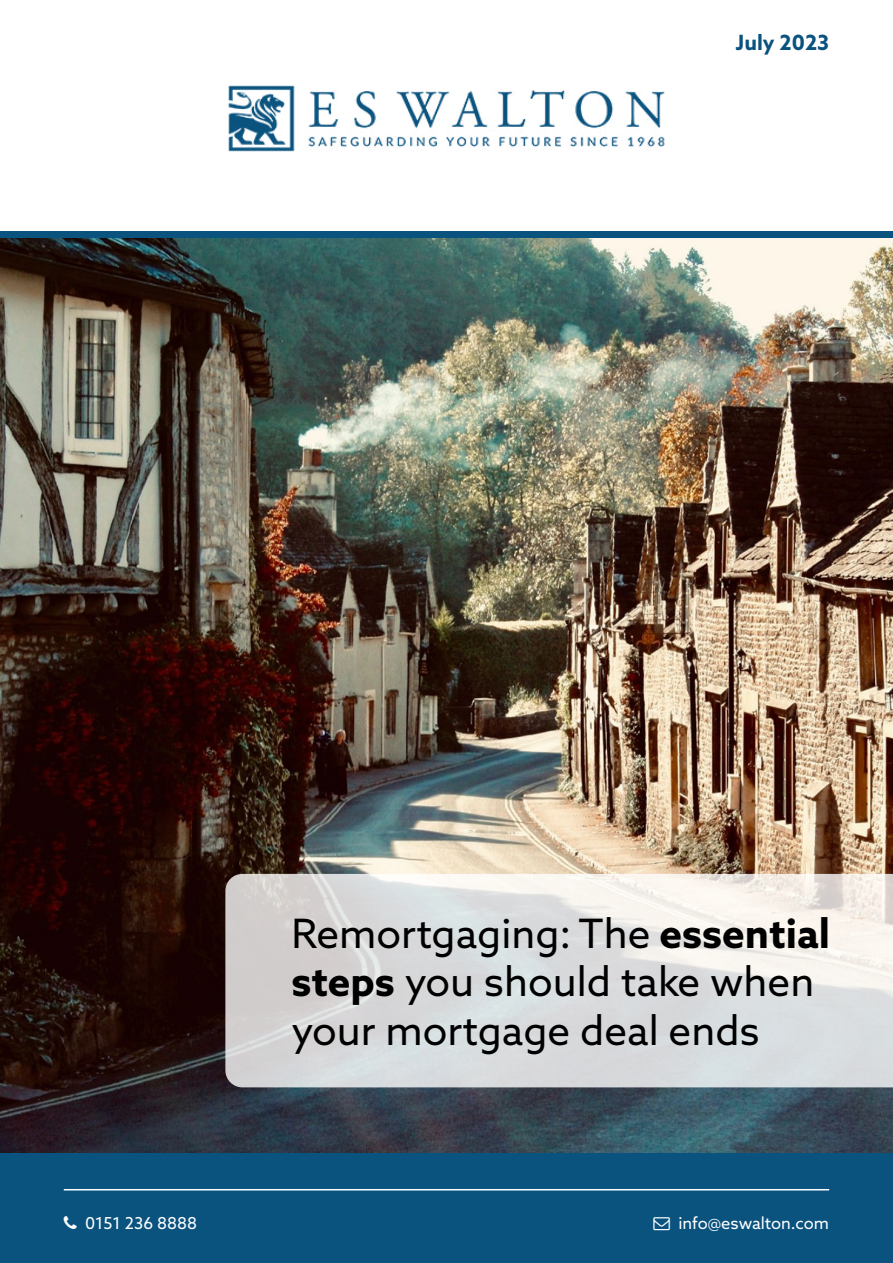
<style>
.page{position:relative;width:893px;height:1263px;background:#fff}
.page>*{position:absolute;margin:0;border:0;box-sizing:border-box;transform-origin:0 0}
.t1{font:40.5px/48.6px "Azo Sans";color:#000}
.t2{font:700 21px "Azo Sans";color:#0a537f}
.t3{font:16.5px "Azo Sans";color:#fff}
.s1{font-weight:700}
</style>
<div class="page">
<img style="left:0;top:238px;width:893px;height:915px">
<div style="left:0;top:1153px;width:893px;height:110px;background:#0a537f"></div>
<svg style="left:225px;top:874px;width:668px;height:213px;background:#dddede"></svg>
<hr style="left:64px;top:1189px;width:765px;height:1px;background:#fff">
<div style="left:0;top:232px;width:893px;height:6px;background:#0a537f"></div>
<img style="left:228px;top:85px;width:437px;height:67px">
<p class="t2" style="left:736px;top:29px;width:95px">July 2023</p>
<p class="t1" style="left:291px;top:908px;width:540px">Remortgaging: The <span class="s1">essential steps</span> you should take when your mortgage deal ends</p>
<p class="t3" style="left:85px;top:1212px;width:114px">0151 236 8888</p>
<p class="t3" style="left:678px;top:1212px;width:152px">info@eswalton.com</p>
</div>
